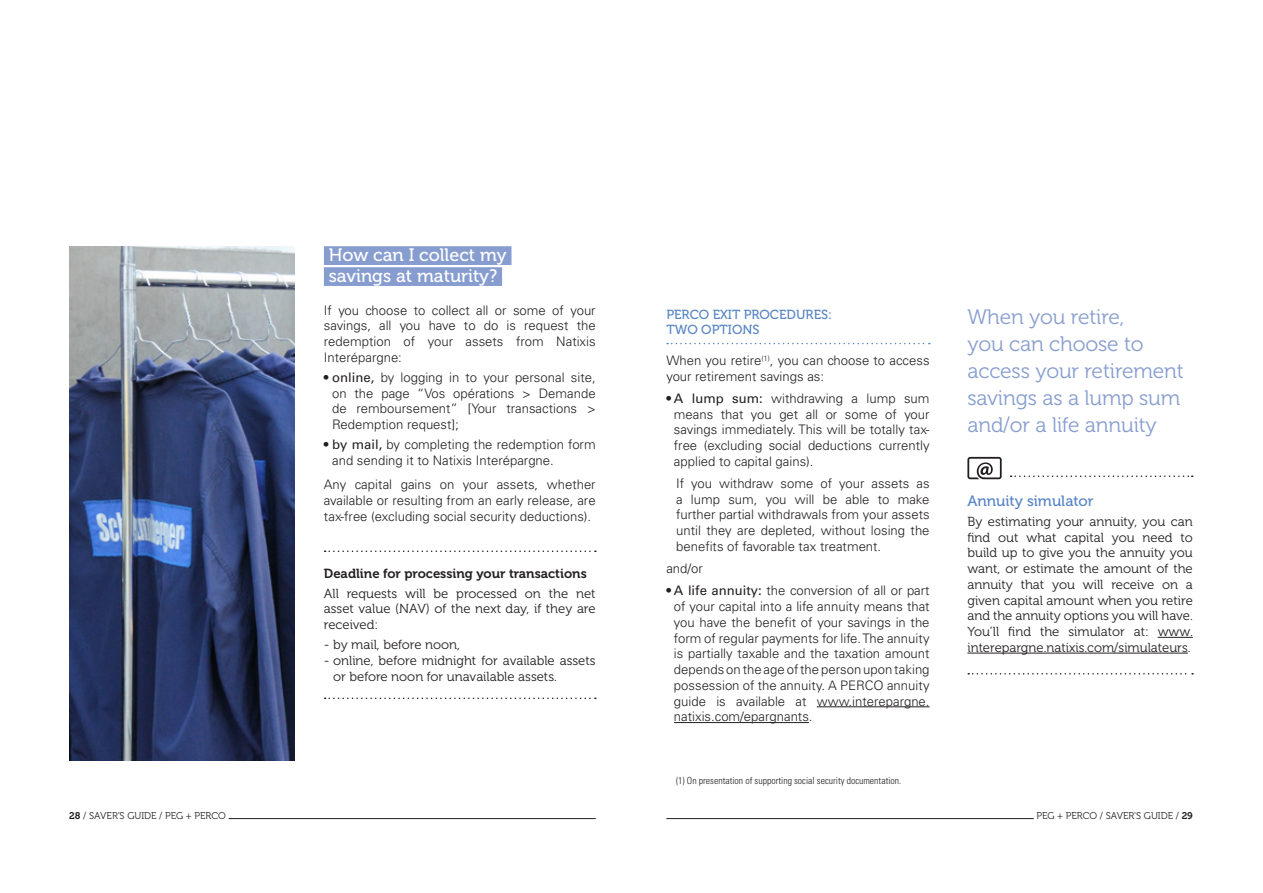
<style>
.page{position:relative;width:1263px;height:893px;background:#fff}
.page>*{position:absolute;margin:0;border:0;box-sizing:border-box;transform-origin:0 0}
.Bon_à_savoir{font:21px/27px "Museo 300";letter-spacing:-.005em;color:#879dd0}
.t1{font:18px/21px "Museo 500";color:#fff}
.Bon_à_savoir-2{font:15px "Museo 500";color:#5785c4}
.Titre_lexique_test{font:300 13.2px/15.8px "Univers LT Std";color:#231f20;text-align:justify}
.t2{font:13.2px/15.8px "Museo 300";color:#231f20;text-align:justify}
.t3{font:13.2px "Museo 700";color:#231f20}
.T4_-_chapitre_1{font:13.2px/15.8px "Museo 500";color:#5785c4}
.t4{font:300 condensed 9.75px "Univers LT Std";color:#231f20}
.t5{font:9.75px "Museo 300";color:#231f20}
.s1{font-weight:400}
.s2{font-family:"Museo 700"}
</style>
<div class="page">
<img style="left:69px;top:247px;width:225px;height:513px">
<hr style="left:666px;top:818px;width:368px;height:1px;background:#231f20">
<hr style="left:229px;top:818px;width:367px;height:1px;background:#231f20">
<div style="left:324px;top:246px;width:187px;height:19px;background:#879dd0"></div>
<div style="left:324px;top:267px;width:178px;height:19px;background:#879dd0"></div>
<svg style="left:325px;top:550px;width:271px;height:2px"></svg>
<svg style="left:325px;top:697px;width:271px;height:2px"></svg>
<svg style="left:1010px;top:475px;width:183px;height:2px"></svg>
<hr style="left:1158px;top:637px;width:35px;height:1px;background:#231f20">
<svg style="left:968px;top:673px;width:225px;height:1px"></svg>
<hr style="left:967px;top:653px;width:221px;height:1px;background:#231f20">
<svg style="left:967px;top:457px;width:35px;height:22px"></svg>
<svg style="left:667px;top:343px;width:263px;height:1px"></svg>
<hr style="left:817px;top:706px;width:112px;height:1px;background:#231f20">
<hr style="left:674px;top:722px;width:135px;height:1px;background:#231f20">
<p class="t1" style="left:329px;top:244px;width:179px">How can I collect my savings at maturity?</p>
<p class="Titre_lexique_test" style="left:324px;top:302px;width:273px">If you choose to collect all or some of your savings, all you have to do is request the redemption of your assets from Natixis Interépargne:</p>
<p class="Titre_lexique_test" style="left:332px;top:369px;width:265px;text-indent:-8px"><span class="s1">• online,</span> by logging in to your personal site, on the page “Vos opérations &gt; Demande de remboursement” [Your transactions &gt; Redemption request];</p>
<p class="Titre_lexique_test" style="left:332px;top:437px;width:265px;text-indent:-8px"><span class="s1">• by mail,</span> by completing the redemption form and sending it to Natixis Interépargne.</p>
<p class="Titre_lexique_test" style="left:324px;top:477px;width:273px">Any capital gains on your assets, whether available or resulting from an early release, are tax-free (excluding social security deductions).</p>
<p class="t3" style="left:324px;top:566px;width:264px">Deadline for processing your transactions</p>
<p class="t2" style="left:324px;top:585px;width:273px">All requests will be processed on the net asset value (NAV) of the next day, if they are received:</p>
<p class="t2" style="left:324px;top:637px;width:138px">- by mail, before noon,</p>
<p class="t2" style="left:333px;top:653px;width:264px;text-indent:-9px">- online, before midnight for available assets or before noon for unavailable assets.</p>
<p class="T4_-_chapitre_1" style="left:666px;top:306px;width:167px">PERCO EXIT PROCEDURES:<br>TWO OPTIONS</p>
<p class="Titre_lexique_test" style="left:666px;top:352px;width:265px">When you retire<sup>(1)</sup>, you can choose to access your retirement savings as:</p>
<p class="Titre_lexique_test" style="left:674px;top:390px;width:257px;text-indent:-8px"><span class="s1">• A lump sum:</span> withdrawing a lump sum means that you get all or some of your savings immediately. This will be totally tax&shy;free (excluding social deductions currently applied to capital gains).</p>
<p class="Titre_lexique_test" style="left:676px;top:475px;width:255px">If you withdraw some of your assets as a lump sum, you will be able to make further partial withdrawals from your assets until they are depleted, without losing the benefits of favorable tax treatment.</p>
<p class="Titre_lexique_test" style="left:666px;top:561px;width:38px">and/or</p>
<p class="Titre_lexique_test" style="left:674px;top:583px;width:257px;text-indent:-8px"><span class="s1">• A life annuity:</span> the conversion of all or part of your capital into a life annuity means that you have the benefit of your savings in the form of regular payments for life. The annuity is partially taxable and the taxation amount depends on the age of the person upon taking possession of the annuity. A PERCO annuity guide is available at www.interepargne. natixis.com/epargnants.</p>
<p class="t4" style="left:676px;top:775px;width:227px">(1) On presentation of supporting social security documentation.</p>
<p class="Bon_à_savoir" style="left:967px;top:304px;width:218px">When you retire,<br>you can choose to access your retirement savings as a lump sum and/or a life annuity</p>
<p class="Bon_à_savoir-2" style="left:967px;top:492px;width:128px">Annuity simulator</p>
<p class="t2" style="left:967px;top:514px;width:227px">By estimating your annuity, you can find out what capital you need to build up to give you the annuity you want, or estimate the amount of the annuity that you will receive on a given capital amount when you retire and the annuity options you will have.<br>You’ll find the simulator at: www. interepargne.natixis.com/simulateurs.</p>
<p class="t5" style="left:69px;top:810px;width:158px"><span class="s2">28</span> / SAVER’S GUIDE / PEG + PERCO</p>
<p class="t5" style="left:1036px;top:810px;width:158px">PEG + PERCO / SAVER’S GUIDE / <span class="s2">29</span></p>
</div>
